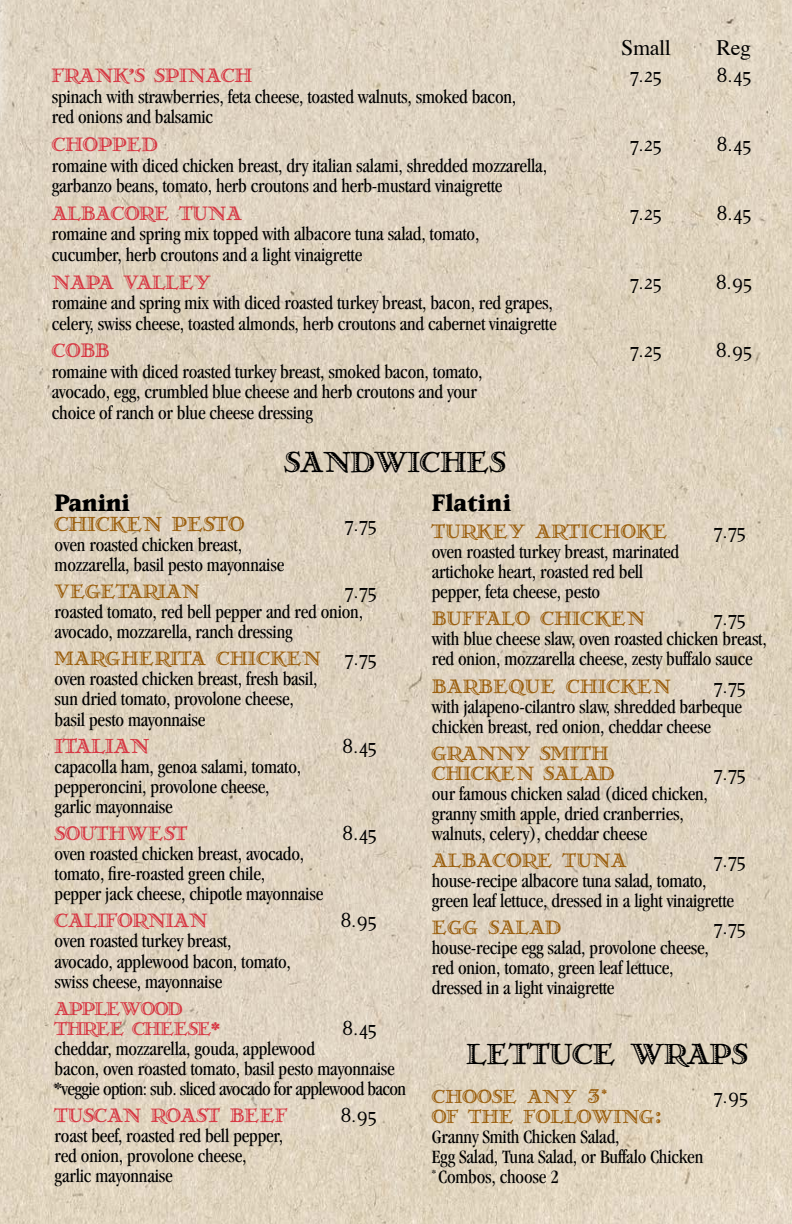
<style>
.page{position:relative;width:792px;height:1224px;background:#fff}
.page>*{position:absolute;margin:0;border:0;box-sizing:border-box;transform-origin:0 0}
.t1{font:30px "Ramona";letter-spacing:-.02em;color:#000}
.t2{font:800 28px "Matrix";color:#000}
.t3{font:24px "Matrix";color:#000}
.t4{font:22px "Times";letter-spacing:-.02em;color:#000}
.t5{font:21px "Ramona";letter-spacing:-.02em;color:#9b5f0e}
.t6{font:21px "Ramona";letter-spacing:-.02em;color:#d73743}
.t7{font:20px "Ramona";color:#9b5f0e}
.t8{font:20px "Ramona";letter-spacing:-.02em;color:#d73743}
.t9{font:20px/20px "Ramona";letter-spacing:-.02em;color:#9b5f0e}
.t10{font:condensed 19.6px/20px "Garamond";letter-spacing:-.01em;color:#000}
.t11{font:19.6px "Ramona";letter-spacing:-.01em;color:#9b5f0e}
.t12{font:19px/20px "Ramona";letter-spacing:-.06em;color:#d73743}
.s1{font-family:"Matrix";font-size:24px;color:#000}
</style>
<div class="page">
<img style="left:0;top:0;width:792px;height:1224px">
<div style="left:0;top:0;width:11px;height:145px;background:#fff;opacity:.75"></div>
<p class="t4" style="left:621px;top:27px;width:51px">Small</p>
<p class="t4" style="left:717px;top:27px;width:36px">Reg</p>
<p class="t8" style="left:52px;top:67px;width:202px">FRANK’S SPINACH</p>
<p class="t3" style="left:630px;top:64px;width:33px">7.25</p>
<p class="t3" style="left:717px;top:64px;width:36px">8.45</p>
<p class="t10" style="left:52px;top:86px;width:466px">spinach with strawberries, feta cheese, toasted walnuts, smoked bacon, red onions and balsamic</p>
<p class="t8" style="left:52px;top:135px;width:108px">CHOPPED</p>
<p class="t3" style="left:630px;top:133px;width:33px">7.25</p>
<p class="t3" style="left:717px;top:133px;width:36px">8.45</p>
<p class="t10" style="left:52px;top:155px;width:497px">romaine with diced chicken breast, dry italian salami, shredded mozzarella, garbanzo beans, tomato, herb croutons and herb-mustard vinaigrette</p>
<p class="t8" style="left:52px;top:204px;width:192px">ALBACORE TUNA</p>
<p class="t3" style="left:630px;top:201px;width:33px">7.25</p>
<p class="t3" style="left:717px;top:201px;width:36px">8.45</p>
<p class="t10" style="left:52px;top:224px;width:429px">romaine and spring mix topped with albacore tuna salad, tomato, cucumber, herb croutons and a light vinaigrette</p>
<p class="t8" style="left:52px;top:273px;width:161px">NAPA VALLEY</p>
<p class="t3" style="left:630px;top:270px;width:33px">7.25</p>
<p class="t3" style="left:716px;top:270px;width:38px">8.95</p>
<p class="t10" style="left:52px;top:292px;width:506px">romaine and spring mix with diced roasted turkey breast, bacon, red grapes, celery, swiss cheese, toasted almonds, herb croutons and cabernet vinaigrette</p>
<p class="t8" style="left:52px;top:341px;width:59px">COBB</p>
<p class="t3" style="left:630px;top:339px;width:33px">7.25</p>
<p class="t3" style="left:716px;top:339px;width:38px">8.95</p>
<p class="t10" style="left:52px;top:361px;width:432px">romaine with diced roasted turkey breast, smoked bacon, tomato, avocado, egg, crumbled blue cheese and herb croutons and your choice of ranch or blue cheese dressing</p>
<h1 class="t1" style="left:284px;top:448px;width:223px">SANDWICHES</h1>
<h2 class="t2" style="left:55px;top:489px;width:77px">Panini</h2>
<p class="t5" style="left:55px;top:514px;width:191px">CHICKEN PESTO</p>
<p class="t3" style="left:345px;top:513px;width:33px">7.75</p>
<p class="t10" style="left:55px;top:535px;width:231px">oven roasted chicken breast, mozzarella, basil pesto mayonnaise</p>
<p class="t9" style="left:55px;top:582px;width:147px">VEGETARIAN</p>
<p class="t3" style="left:345px;top:580px;width:33px">7.75</p>
<p class="t10" style="left:55px;top:602px;width:310px">roasted tomato, red bell pepper and red onion, avocado, mozzarella, ranch dressing</p>
<p class="t7" style="left:55px;top:650px;width:324px">MARGHERITA CHICKEN <span class="s1">7.75</span></p>
<p class="t10" style="left:55px;top:669px;width:264px">oven roasted chicken breast, fresh basil, sun dried tomato, provolone cheese, basil pesto mayonnaise</p>
<p class="t6" style="left:55px;top:736px;width:96px">ITALIAN</p>
<p class="t3" style="left:342px;top:734px;width:36px">8.45</p>
<p class="t10" style="left:55px;top:756px;width:248px">capacolla ham, genoa salami, tomato, pepperoncini, provolone cheese, garlic mayonnaise</p>
<p class="t8" style="left:55px;top:824px;width:135px">SOUTHWEST</p>
<p class="t3" style="left:342px;top:821px;width:36px">8.45</p>
<p class="t10" style="left:55px;top:843px;width:270px">oven roasted chicken breast, avocado, tomato, fire-roasted green chile,<br>pepper jack cheese, chipotle mayonnaise</p>
<p class="t8" style="left:55px;top:911px;width:155px">CALIFORNIAN</p>
<p class="t3" style="left:340px;top:909px;width:38px">8.95</p>
<p class="t10" style="left:55px;top:931px;width:238px">oven roasted turkey breast, avocado, applewood bacon, tomato, swiss cheese, mayonnaise</p>
<p class="t12" style="left:55px;top:999px;width:167px">APPLEWOOD<br>THREE CHEESE*</p>
<p class="t3" style="left:342px;top:1016px;width:36px">8.45</p>
<p class="t10" style="left:55px;top:1038px;width:353px">cheddar, mozzarella, gouda, applewood<br>bacon, oven roasted tomato, basil pesto mayonnaise *veggie option: sub. sliced avocado for applewood bacon</p>
<p class="t8" style="left:55px;top:1106px;width:235px">TUSCAN ROAST BEEF</p>
<p class="t3" style="left:340px;top:1103px;width:38px">8.95</p>
<p class="t10" style="left:55px;top:1126px;width:230px">roast beef, roasted red bell pepper, red onion, provolone cheese, garlic mayonnaise</p>
<h2 class="t2" style="left:432px;top:489px;width:81px">Flatini</h2>
<p class="t7" style="left:432px;top:522px;width:238px">TURKEY ARTICHOKE</p>
<p class="t3" style="left:714px;top:520px;width:33px">7.75</p>
<p class="t10" style="left:432px;top:542px;width:249px">oven roasted turkey breast, marinated artichoke heart, roasted red bell pepper, feta cheese, pesto</p>
<p class="t7" style="left:432px;top:610px;width:215px">BUFFALO CHICKEN</p>
<p class="t3" style="left:714px;top:607px;width:33px">7.75</p>
<p class="t10" style="left:432px;top:629px;width:336px">with blue cheese slaw, oven roasted chicken breast, red onion, mozzarella cheese, zesty buffalo sauce</p>
<p class="t7" style="left:432px;top:677px;width:241px">BARBEQUE CHICKEN</p>
<p class="t3" style="left:714px;top:674px;width:33px">7.75</p>
<p class="t10" style="left:432px;top:696px;width:312px">with jalapeno-cilantro slaw, shredded barbeque chicken breast, red onion, cheddar cheese</p>
<p class="t9" style="left:432px;top:744px;width:184px">GRANNY SMITH<br>CHICKEN SALAD</p>
<p class="t3" style="left:714px;top:761px;width:33px">7.75</p>
<p class="t10" style="left:432px;top:783px;width:278px">our famous chicken salad (diced chicken, granny smith apple, dried cranberries, walnuts, celery), cheddar cheese</p>
<p class="t7" style="left:432px;top:851px;width:196px">ALBACORE TUNA</p>
<p class="t3" style="left:714px;top:849px;width:33px">7.75</p>
<p class="t10" style="left:432px;top:871px;width:304px">house-recipe albacore tuna salad, tomato, green leaf lettuce, dressed in a light vinaigrette</p>
<p class="t7" style="left:432px;top:918px;width:131px">EGG SALAD</p>
<p class="t3" style="left:714px;top:916px;width:33px">7.75</p>
<p class="t10" style="left:432px;top:938px;width:278px">house-recipe egg salad, provolone cheese, red onion, tomato, green leaf lettuce, dressed in a light vinaigrette</p>
<h1 class="t1" style="left:467px;top:1040px;width:283px">LETTUCE WRAPS</h1>
<p class="t11" style="left:432px;top:1088px;width:177px">CHOOSE ANY 3<sup>*</sup></p>
<p class="t3" style="left:714px;top:1085px;width:35px">7.95</p>
<p class="t11" style="left:432px;top:1108px;width:232px">OF THE FOLLOWING:</p>
<p class="t10" style="left:432px;top:1127px;width:273px">Granny Smith Chicken Salad,<br>Egg Salad, Tuna Salad, or Buffalo Chicken <sup>*</sup> Combos, choose 2</p>
</div>
